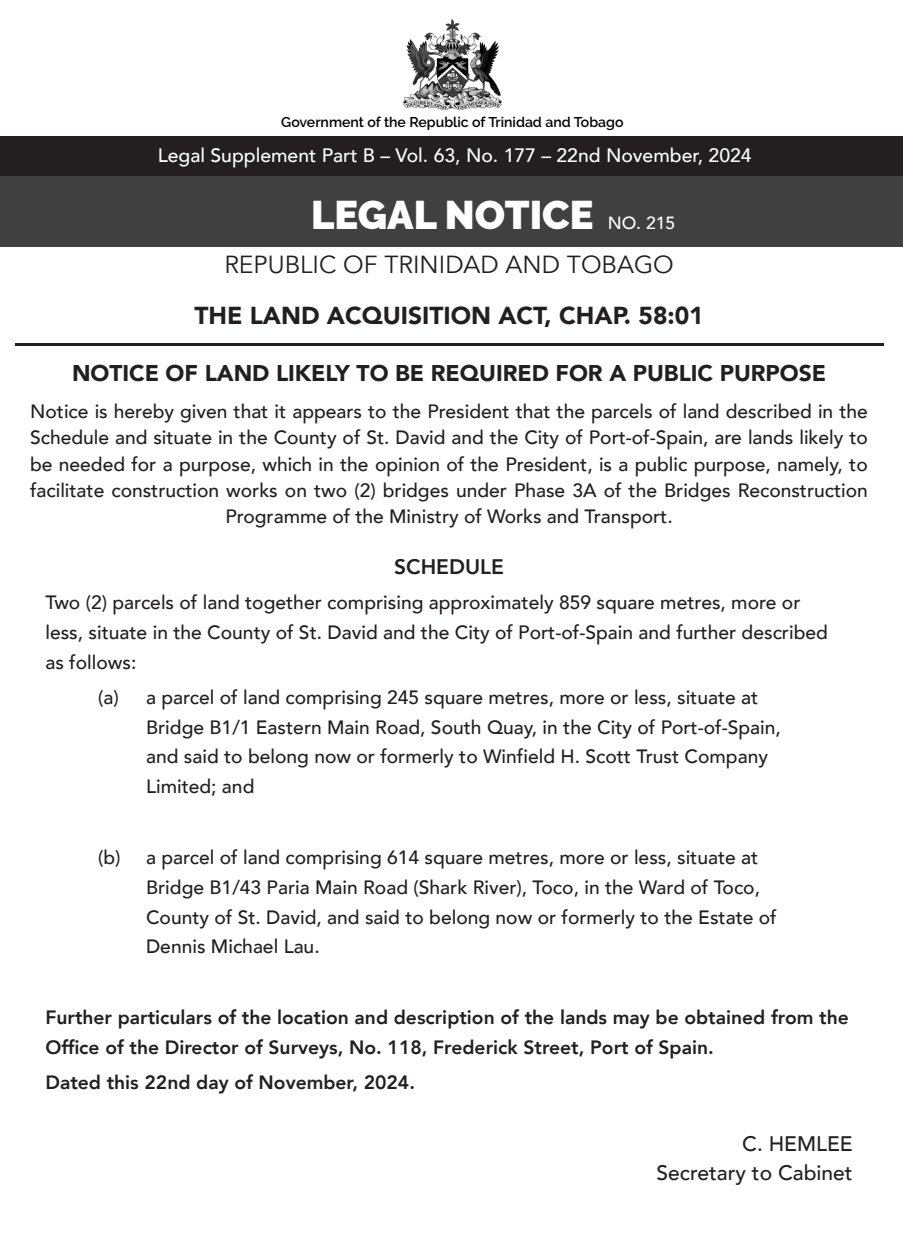
<style>
.page{position:relative;width:903px;height:1241px;background:#fff}
.page>*{position:absolute;margin:0;border:0;box-sizing:border-box;transform-origin:0 0}
.t1{font:900 39.73px "Raleway";color:#fff}
.t2{font:24.68px "Avenir";color:#231f20}
.t3{font:900 24.5px "Avenir";color:#231f20}
.t4{font:900 22.75px "Avenir";color:#231f20}
.t5{font:500 21px/28.3px "Avenir";color:#231f20;text-align:right}
.t6{font:800 21px "Avenir";color:#231f20}
.t7{font:500 19.43px "Avenir";color:#fff}
.t8{font:500 19.25px/29.8px "Avenir";color:#231f20}
.t9{font:800 19.25px/29.8px "Avenir";color:#231f20}
.t10{font:500 17.5px "Avenir";color:#fff}
.t11{font:600 14px "Raleway";color:#000}
</style>
<div class="page">
<hr style="left:15px;top:343px;width:868px;height:2px;background:#231f20">
<div style="left:0;top:169px;width:903px;height:78px;background:#404041"></div>
<div style="left:0;top:136px;width:903px;height:40px;background:#231f20"></div>
<img style="left:403px;top:19px;width:98px;height:91px">
<p class="t11" style="left:281px;top:114px;width:344px">Government of the Republic of Trinidad and Tobago</p>
<p class="t7" style="left:158px;top:138px;width:595px">Legal Supplement Part B – Vol. 63, No. 177 – 22nd November, 2024</p>
<h1 class="t1" style="left:311px;top:192px;width:284px">LEGAL NOTICE</h1>
<p class="t10" style="left:608px;top:207px;width:69px">NO. 215</p>
<p class="t2" style="left:224px;top:250px;width:451px">REPUBLIC OF TRINIDAD AND TOBAGO</p>
<p class="t3" style="left:194px;top:294px;width:511px">THE LAND ACQUISITION ACT, CHAP. 58:01</p>
<p class="t4" style="left:72px;top:353px;width:755px">NOTICE OF LAND LIKELY TO BE REQUIRED FOR A PUBLIC PURPOSE</p>
<p class="t8" style="left:30px;top:397px;width:839px;line-height:26.2px;text-align:center">Notice is hereby given that it appears to the President that the parcels of land described in the Schedule and situate in the County of St. David and the City of Port-of-Spain, are lands likely to be needed for a purpose, which in the opinion of the President, is a public purpose, namely, to facilitate construction works on two (2) bridges under Phase 3A of the Bridges Reconstruction Programme of the Ministry of Works and Transport.</p>
<p class="t6" style="left:394px;top:550px;width:111px">SCHEDULE</p>
<p class="t8" style="left:45px;top:586px;width:784px">Two (2) parcels of land together comprising approximately 859 square metres, more or less, situate in the County of St. David and the City of Port-of-Spain and further described as follows:</p>
<p class="t8" style="left:146px;top:681px;width:636px;text-indent:-48px">(a) a parcel of land comprising 245 square metres, more or less, situate at Bridge B1/1 Eastern Main Road, South Quay, in the City of Port-of-Spain, and said to belong now or formerly to Winfield H. Scott Trust Company Limited; and</p>
<p class="t8" style="left:146px;top:841px;width:632px;text-indent:-48px">(b) a parcel of land comprising 614 square metres, more or less, situate at Bridge B1/43 Paria Main Road (Shark River), Toco, in the Ward of Toco, County of St. David, and said to belong now or formerly to the Estate of Dennis Michael Lau.</p>
<p class="t9" style="left:45px;top:1002px;width:805px">Further particulars of the location and description of the lands may be obtained from the<br>Office of the Director of Surveys, No. 118, Frederick Street, Port of Spain.</p>
<p class="t9" style="left:45px;top:1067px;width:371px">Dated this 22nd day of November, 2024.</p>
<p class="t5" style="left:656px;top:1128px;width:198px">C. HEMLEE<br>Secretary to Cabinet</p>
</div>
